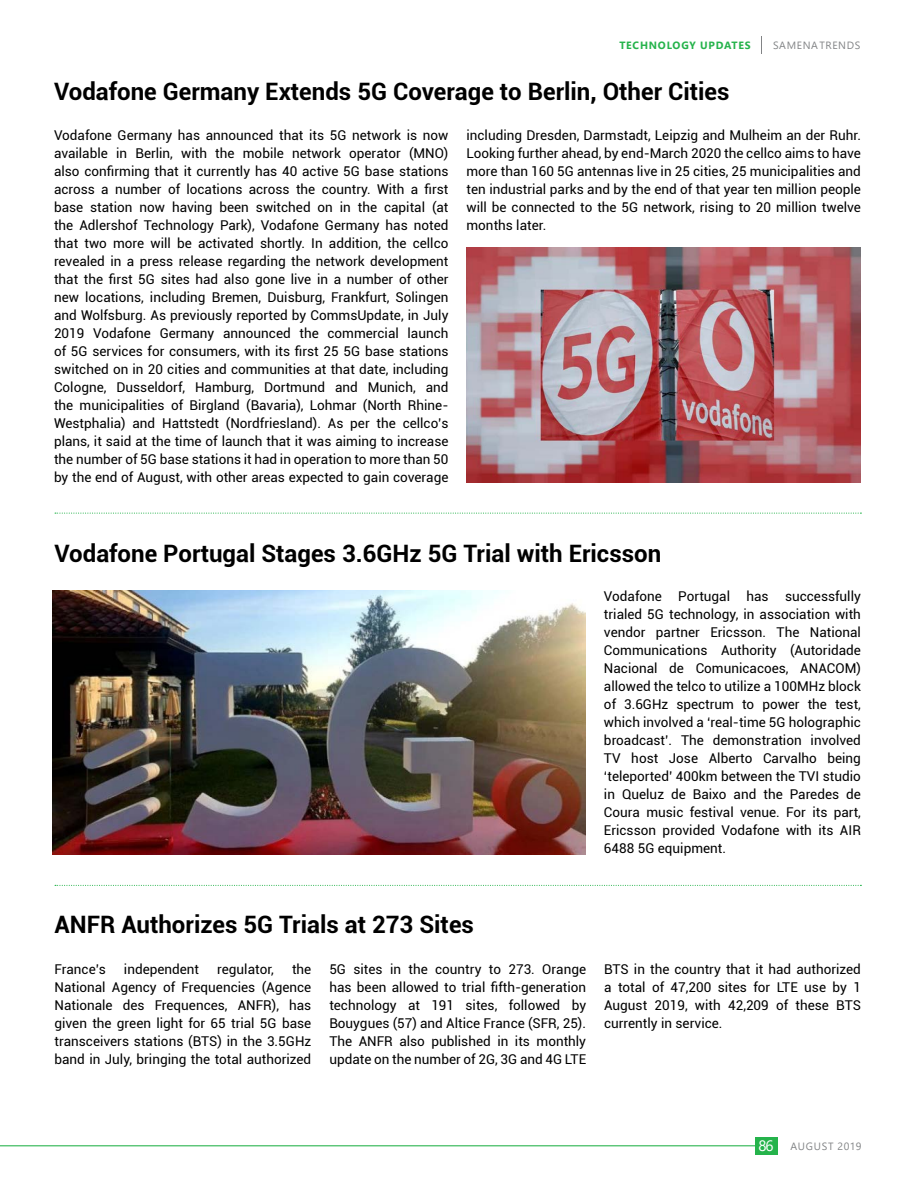
<style>
.page{position:relative;width:915px;height:1191px;background:#fff}
.page>*{position:absolute;margin:0;border:0;box-sizing:border-box;transform-origin:0 0}
.t1{font:700 24px "Roboto";color:#000}
.t2{font:13.5px/18px "Roboto";color:#000;text-align:justify}
.t3{font:10.5px "Segoe UI";letter-spacing:.06em;color:#828486}
.t4{font:700 10.5px "Segoe UI";letter-spacing:.075em;color:#25b34b}
.s1{font-size:15px;color:#fff}
</style>
<div class="page">
<svg style="left:761px;top:36px;width:1px;height:18px"></svg>
<hr style="left:0;top:1145px;width:755px;height:1px;background:#25b34b">
<div style="left:754px;top:1137px;width:23px;height:17px;background:#25b34b"></div>
<img style="left:466px;top:247px;width:394px;height:235px">
<svg style="left:55px;top:512px;width:806px;height:1px"></svg>
<svg style="left:55px;top:885px;width:806px;height:1px"></svg>
<img style="left:52px;top:590px;width:533px;height:265px">
<p class="t4" style="left:619px;top:35px;width:133px">TECHNOLOGY UPDATES</p>
<p class="t3" style="left:772px;top:35px;width:89px">SAMENA TRENDS</p>
<h1 class="t1" style="left:54px;top:75px;width:676px">Vodafone Germany Extends 5G Coverage to Berlin, Other Cities</h1>
<p class="t2" style="left:54px;top:126px;width:396px">Vodafone Germany has announced that its 5G network is now available in Berlin, with the mobile network operator (MNO) also confirming that it currently has 40 active 5G base stations across a number of locations across the country. With a first base station now having been switched on in the capital (at the Adlershof Technology Park), Vodafone Germany has noted that two more will be activated shortly. In addition, the cellco revealed in a press release regarding the network development that the first 5G sites had also gone live in a number of other new locations, including Bremen, Duisburg, Frankfurt, Solingen and Wolfsburg. As previously reported by CommsUpdate, in July 2019 Vodafone Germany announced the commercial launch of 5G services for consumers, with its first 25 5G base stations switched on in 20 cities and communities at that date, including Cologne, Dusseldorf, Hamburg, Dortmund and Munich, and the municipalities of Birgland (Bavaria), Lohmar (North Rhine-Westphalia) and Hattstedt (Nordfriesland). As per the cellco’s plans, it said at the time of launch that it was aiming to increase the number of 5G base stations it had in operation to more than 50 by the end of August, with other areas expected to gain coverage</p>
<p class="t2" style="left:466px;top:126px;width:396px">including Dresden, Darmstadt, Leipzig and Mulheim an der Ruhr.<br>Looking further ahead, by end-March 2020 the cellco aims to have more than 160 5G antennas live in 25 cities, 25 municipalities and ten industrial parks and by the end of that year ten million people will be connected to the 5G network, rising to 20 million twelve months later.</p>
<h1 class="t1" style="left:54px;top:536px;width:608px">Vodafone Portugal Stages 3.6GHz 5G Trial with Ericsson</h1>
<h1 class="t1" style="left:54px;top:908px;width:421px">ANFR Authorizes 5G Trials at 273 Sites</h1>
<p class="t2" style="left:603px;top:586px;width:258px">Vodafone Portugal has successfully trialed 5G technology, in association with vendor partner Ericsson. The National Communications Authority (Autoridade Nacional de Comunicacoes, ANACOM) allowed the telco to utilize a 100MHz block of 3.6GHz spectrum to power the test, which involved a ‘real-time 5G holographic broadcast’. The demonstration involved TV host Jose Alberto Carvalho being ‘teleported’ 400km between the TVI studio in Queluz de Baixo and the Paredes de Coura music festival venue. For its part, Ericsson provided Vodafone with its AIR 6488 5G equipment.</p>
<p class="t2" style="left:54px;top:959px;width:258px;text-indent:237px">the National Agency of Frequencies (Agence Nationale des Frequences, ANFR), has given the green light for 65 trial 5G base transceivers stations (BTS) in the 3.5GHz band in July, bringing the total authorized</p>
<p class="t2" style="left:329px;top:959px;width:258px">5G sites in the country to 273. Orange has been allowed to trial fifth-generation technology at 191 sites, followed by Bouygues (57) and Altice France (SFR, 25).<br>The ANFR also published in its monthly update on the number of 2G, 3G and 4G LTE</p>
<p class="t2" style="left:604px;top:959px;width:258px">BTS in the country that it had authorized a total of 47,200 sites for LTE use by 1<br>August 2019, with 42,209 of these BTS currently in service.</p>
<p class="t2" style="left:54px;top:959px;width:53px">France’s</p>
<p class="t2" style="left:124px;top:959px;width:77px">independent</p>
<p class="t2" style="left:217px;top:959px;width:58px">regulator,</p>
<p class="t3" style="left:758px;top:1136px;width:105px"><span class="s1">86</span> AUGUST 2019</p>
</div>
